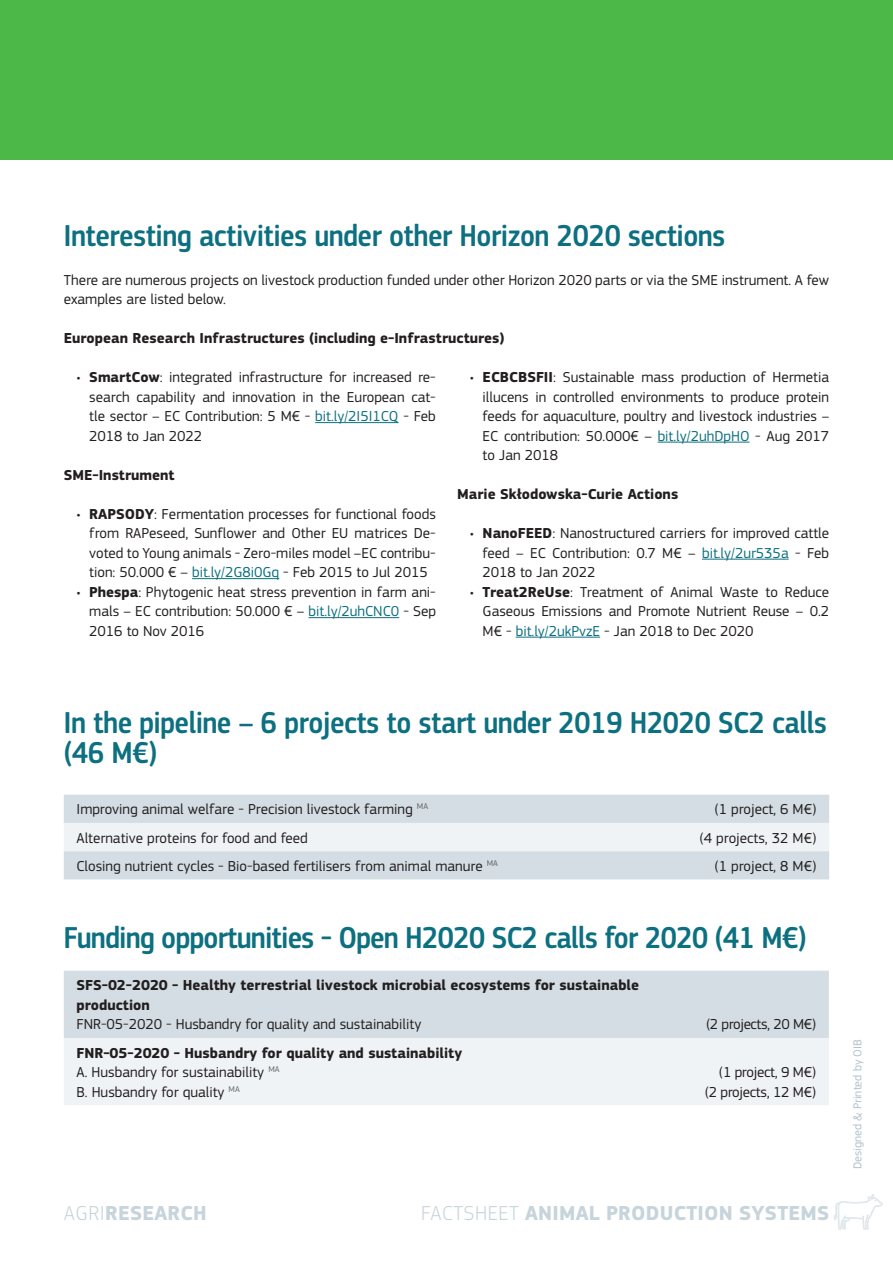
<style>
.page{position:relative;width:893px;height:1263px;background:#fff}
.page>*{position:absolute;margin:0;border:0;box-sizing:border-box;transform-origin:0 0}
.t1{font:500 31.5px/30px "EC Square Sans Cond Pro";color:#0c7081}
.t2{font:700 21px "EC Square Sans Pro";letter-spacing:.01em;color:#c7d4db}
.BODY_10pt{font:15px/19.5px "EC Square Sans Pro";color:#231f20;text-align:justify}
.Table_Body{font:15px/19.5px "EC Square Sans Pro";color:#231f20}
.Table_Body-2{font:700 15px/19.5px "EC Square Sans Pro";color:#231f20}
.BODY_10pt-2{font:700 15px "EC Square Sans Pro";color:#231f20}
.Table_Body-3{font:15px/19.5px "EC Square Sans Pro";letter-spacing:-.02em;color:#231f20;text-align:right}
.Table_Body-4{font:15px "EC Square Sans Pro";letter-spacing:-.025em;color:#231f20}
.Free_Form_A{font:12px "EC Square Sans Pro";color:#afc1cb}
.s1{font-weight:700}
.s2{color:#0c7081}
.s3{font-weight:400}
.s4{font-weight:300}
</style>
<div class="page">
<div style="left:0;top:0;width:893px;height:160px;background:#4cb848"></div>
<svg style="left:833px;top:1194px;width:50px;height:36px"></svg>
<hr style="left:315px;top:422px;width:84px;height:1px;background:#0c7081">
<hr style="left:192px;top:578px;width:87px;height:1px;background:#0c7081">
<hr style="left:309px;top:617px;width:90px;height:1px;background:#0c7081">
<hr style="left:658px;top:442px;width:92px;height:1px;background:#0c7081">
<hr style="left:702px;top:559px;width:87px;height:1px;background:#0c7081">
<hr style="left:516px;top:637px;width:84px;height:1px;background:#0c7081">
<div style="left:64px;top:795px;width:765px;height:84px;background:#d3dde3"></div>
<div style="left:64px;top:823px;width:765px;height:28px;background:#f0f3f6"></div>
<div style="left:64px;top:971px;width:765px;height:67px;background:#d3dde3"></div>
<div style="left:64px;top:1038px;width:765px;height:67px;background:#f0f3f6"></div>
<p class="t1" style="left:64px;top:221px;width:663px">Interesting activities under other Horizon 2020 sections</p>
<p class="BODY_10pt" style="left:64px;top:270px;width:767px">There are numerous projects on livestock production funded under other Horizon 2020 parts or via the SME instrument. A few examples are listed below.</p>
<p class="BODY_10pt-2" style="left:64px;top:329px;width:442px">European Research Infrastructures (including e-Infrastructures)</p>
<p class="BODY_10pt" style="left:89px;top:367px;width:348px;text-indent:-13px">• <span class="s1">SmartCow</span>: integrated infrastructure for increased re&shy;search capability and innovation in the European cat&shy;tle sector – EC Contribution: 5 M€ - <span class="s2">bit.ly/2I5I1CQ</span> - Feb 2018 to Jan 2022</p>
<p class="BODY_10pt-2" style="left:64px;top:466px;width:112px">SME-Instrument</p>
<p class="BODY_10pt" style="left:89px;top:504px;width:348px;text-indent:-13px">• <span class="s1">RAPSODY</span>: Fermentation processes for functional foods from RAPeseed, Sunflower and Other EU matrices De&shy;voted to Young animals - Zero-miles model –EC contribu&shy;tion: 50.000 € – <span class="s2">bit.ly/2G8i0Gq</span> - Feb 2015 to Jul 2015</p>
<p class="BODY_10pt" style="left:89px;top:582px;width:348px;text-indent:-13px">• <span class="s1">Phespa</span>: Phytogenic heat stress prevention in farm ani&shy;mals – EC contribution: 50.000 € – <span class="s2">bit.ly/2uhCNC0</span> - Sep 2016 to Nov 2016</p>
<p class="BODY_10pt" style="left:483px;top:367px;width:348px;text-indent:-13px">• <span class="s1">ECBCBSFII</span>: Sustainable mass production of Hermetia illucens in controlled environments to produce protein feeds for aquaculture, poultry and livestock industries – EC contribution: 50.000€ – <span class="s2">bit.ly/2uhDpHO</span> - Aug 2017 to Jan 2018</p>
<p class="BODY_10pt-2" style="left:457px;top:485px;width:223px">Marie Skłodowska-Curie Actions</p>
<p class="BODY_10pt" style="left:483px;top:523px;width:348px;text-indent:-13px">• <span class="s1">NanoFEED</span>: Nanostructured carriers for improved cattle feed – EC Contribution: 0.7 M€ – <span class="s2">bit.ly/2ur535a</span> - Feb 2018 to Jan 2022</p>
<p class="BODY_10pt" style="left:483px;top:582px;width:348px;text-indent:-13px">• <span class="s1">Treat2ReUse</span>: Treatment of Animal Waste to Reduce Gaseous Emissions and Promote Nutrient Reuse – 0.2<br>M€ - <span class="s2">bit.ly/2ukPvzE</span> - Jan 2018 to Dec 2020</p>
<p class="t1" style="left:64px;top:708px;width:764px">In the pipeline – 6 projects to start under 2019 H2020 SC2 calls (46 M€)</p>
<p class="Table_Body" style="left:77px;top:800px;width:353px">Improving animal welfare - Precision livestock farming <sup>MA</sup></p>
<p class="Table_Body" style="left:714px;top:800px;width:103px">(1 project, 6 M€)</p>
<p class="Table_Body" style="left:77px;top:828px;width:233px">Alternative proteins for food and feed</p>
<p class="Table_Body" style="left:700px;top:828px;width:118px">(4 projects, 32 M€)</p>
<p class="Table_Body" style="left:77px;top:856px;width:423px">Closing nutrient cycles - Bio-based fertilisers from animal manure <sup>MA</sup></p>
<p class="Table_Body" style="left:714px;top:856px;width:103px">(1 project, 8 M€)</p>
<p class="t1" style="left:64px;top:923px;width:744px">Funding opportunities - Open H2020 SC2 calls for 2020 (41 M€)</p>
<p class="Table_Body-2" style="left:77px;top:976px;width:564px">SFS-02-2020 - Healthy terrestrial livestock microbial ecosystems for sustainable production<br><span class="s3">FNR-05-2020 - Husbandry for quality and sustainability</span></p>
<p class="Table_Body-4" style="left:706px;top:1016px;width:112px">(2 projects, 20 M€)</p>
<p class="Table_Body-2" style="left:77px;top:1043px;width:387px">FNR-05-2020 - Husbandry for quality and sustainability</p>
<p class="Table_Body" style="left:77px;top:1062px;width:205px">A. Husbandry for sustainability <sup>MA<br></sup>B. Husbandry for quality <sup>MA</sup></p>
<p class="Table_Body-3" style="left:705px;top:1062px;width:113px">(1 project, 9 M€) (2 projects, 12 M€)</p>
<p class="t2" style="left:64px;top:1200px;width:144px"><span class="s4">AGRI</span>RESEARCH</p>
<p class="t2" style="left:421px;top:1200px;width:410px"><span class="s4">FACTSHEET</span> ANIMAL PRODUCTION SYSTEMS</p>
<p class="Free_Form_A" style="left:850px;top:1169px;width:132px;rotate:-90deg">Designed &amp; Printed by OIB</p>
</div>
